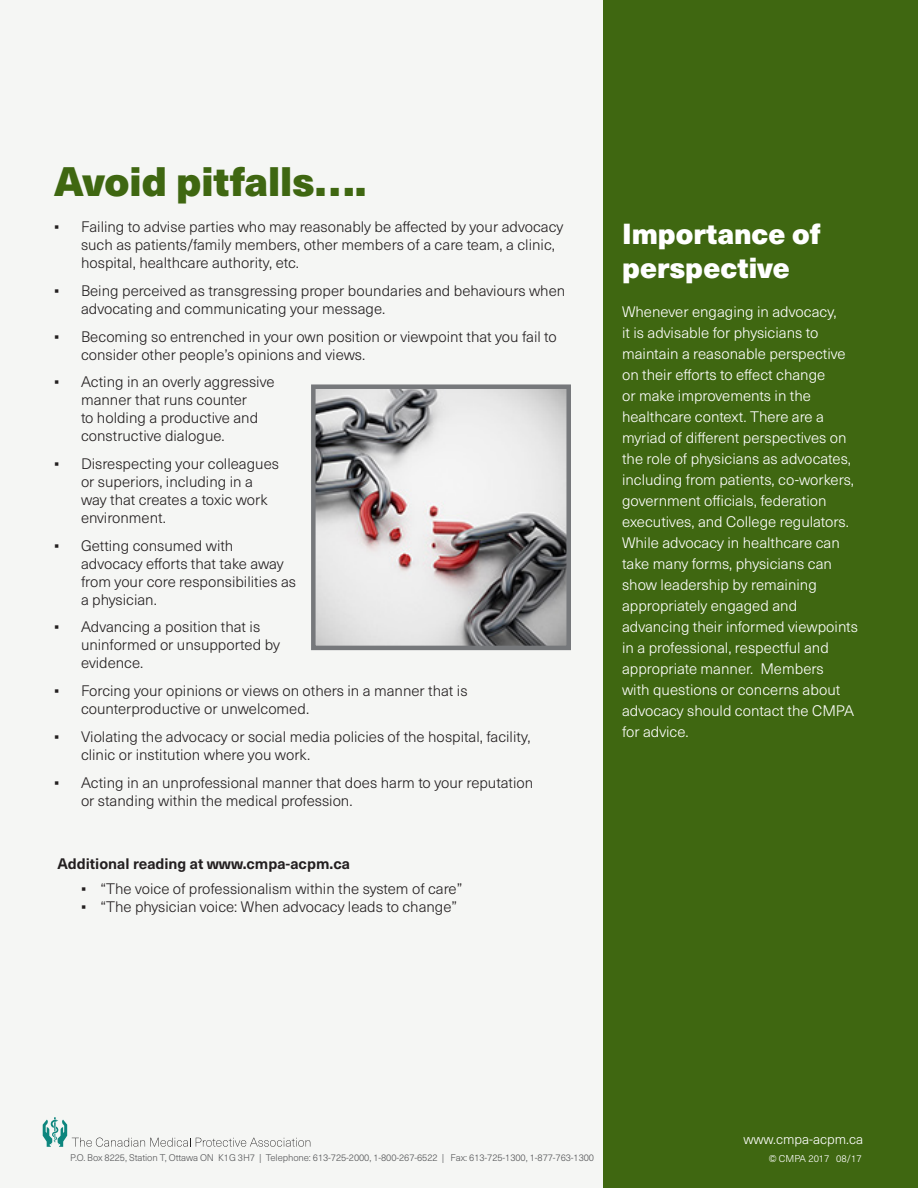
<style>
.page{position:relative;width:918px;height:1188px;background:#f5f6f4}
.page>*{position:absolute;margin:0;border:0;box-sizing:border-box;transform-origin:0 0}
.t1{font:900 40.5px "Neue Haas Unica Pro";color:#3f6711}
.t2{font:900 28.5px/34.2px "Neue Haas Unica Pro";color:#fff}
.t3{font:300 15px/18px "Neue Haas Unica Pro";color:#231f20}
.body{font:300 15px/21px "Neue Haas Unica Pro";color:#fff}
.body-2{font:700 15px "Neue Haas Unica Pro";color:#231f20}
.t4{font:300 13.5px "Neue Haas Unica Pro";color:#fff}
.t5{font:300 9.75px "Neue Haas Unica Pro";color:#fff}
.t6{font:300 9.6px "Neue Haas Unica Pro";letter-spacing:-.01em;color:#57585a}
.s1{font-family:"Arial";font-weight:400}
</style>
<div class="page">
<div style="left:604px;top:0;width:314px;height:1188px;background:#3f6711"></div>
<img style="left:316px;top:389px;width:250px;height:256px">
<div style="left:311px;top:384px;width:260px;height:266px;border:4px solid #76787b"></div>
<svg style="left:43px;top:1117px;width:267px;height:30px"></svg>
<p class="t1" style="left:54px;top:156px;width:314px">Avoid pitfalls….</p>
<p class="t3" style="left:81px;top:218px;width:484px;text-indent:-27px"><span class="s1">▪</span> Failing to advise parties who may reasonably be affected by your advocacy such as patients/family members, other members of a care team, a clinic, hospital, healthcare authority, etc.</p>
<p class="t3" style="left:81px;top:282px;width:486px;text-indent:-27px"><span class="s1">▪</span> Being perceived as transgressing proper boundaries and behaviours when advocating and communicating your message.</p>
<p class="t3" style="left:81px;top:328px;width:477px;text-indent:-27px"><span class="s1">▪</span> Becoming so entrenched in your own position or viewpoint that you fail to consider other people’s opinions and views.</p>
<p class="t3" style="left:81px;top:373px;width:195px;text-indent:-27px"><span class="s1">▪</span> Acting in an overly aggressive manner that runs counter<br>to holding a productive and constructive dialogue.</p>
<p class="t3" style="left:81px;top:455px;width:200px;text-indent:-27px"><span class="s1">▪</span> Disrespecting your colleagues or superiors, including in a way that creates a toxic work environment.</p>
<p class="t3" style="left:81px;top:537px;width:217px;text-indent:-27px"><span class="s1">▪</span> Getting consumed with advocacy efforts that take away from your core responsibilities as a physician.</p>
<p class="t3" style="left:81px;top:618px;width:200px;text-indent:-27px"><span class="s1">▪</span> Advancing a position that is uninformed or unsupported by evidence.</p>
<p class="t3" style="left:81px;top:682px;width:388px;text-indent:-27px"><span class="s1">▪</span> Forcing your opinions or views on others in a manner that is counterproductive or unwelcomed.</p>
<p class="t3" style="left:81px;top:728px;width:451px;text-indent:-27px"><span class="s1">▪</span> Violating the advocacy or social media policies of the hospital, facility, clinic or institution where you work.</p>
<p class="t3" style="left:81px;top:774px;width:454px;text-indent:-27px"><span class="s1">▪</span> Acting in an unprofessional manner that does harm to your reputation or standing within the medical profession.</p>
<p class="body-2" style="left:57px;top:855px;width:294px">Additional reading at www.cmpa-acpm.ca</p>
<p class="t3" style="left:81px;top:880px;width:383px"><span class="s1">▪</span> “The voice of professionalism within the system of care”</p>
<p class="t3" style="left:81px;top:898px;width:378px"><span class="s1">▪</span> “The physician voice: When advocacy leads to change”</p>
<p class="t2" style="left:622px;top:217px;width:200px">Importance of perspective</p>
<p class="body" style="left:622px;top:302px;width:237px">Whenever engaging in advocacy,<br>it is advisable for physicians to maintain a reasonable perspective on their efforts to effect change<br>or make improvements in the healthcare context. There are a myriad of different perspectives on the role of physicians as advocates, including from patients, co-workers, government officials, federation executives, and College regulators.<br>While advocacy in healthcare can take many forms, physicians can show leadership by remaining appropriately engaged and advancing their informed viewpoints in a professional, respectful and appropriate manner. Members<br>with questions or concerns about advocacy should contact the CMPA for advice.</p>
<p class="t6" style="left:70px;top:1152px;width:525px">P.O. Box 8225, Station T, Ottawa ON K1G 3H7 | Telephone: 613-725-2000, 1-800-267-6522 | Fax: 613-725-1300, 1-877-763-1300</p>
<p class="t4" style="left:743px;top:1131px;width:121px">www.cmpa-acpm.ca</p>
<p class="t5" style="left:769px;top:1153px;width:95px">© CMPA 2017 08/17</p>
</div>
